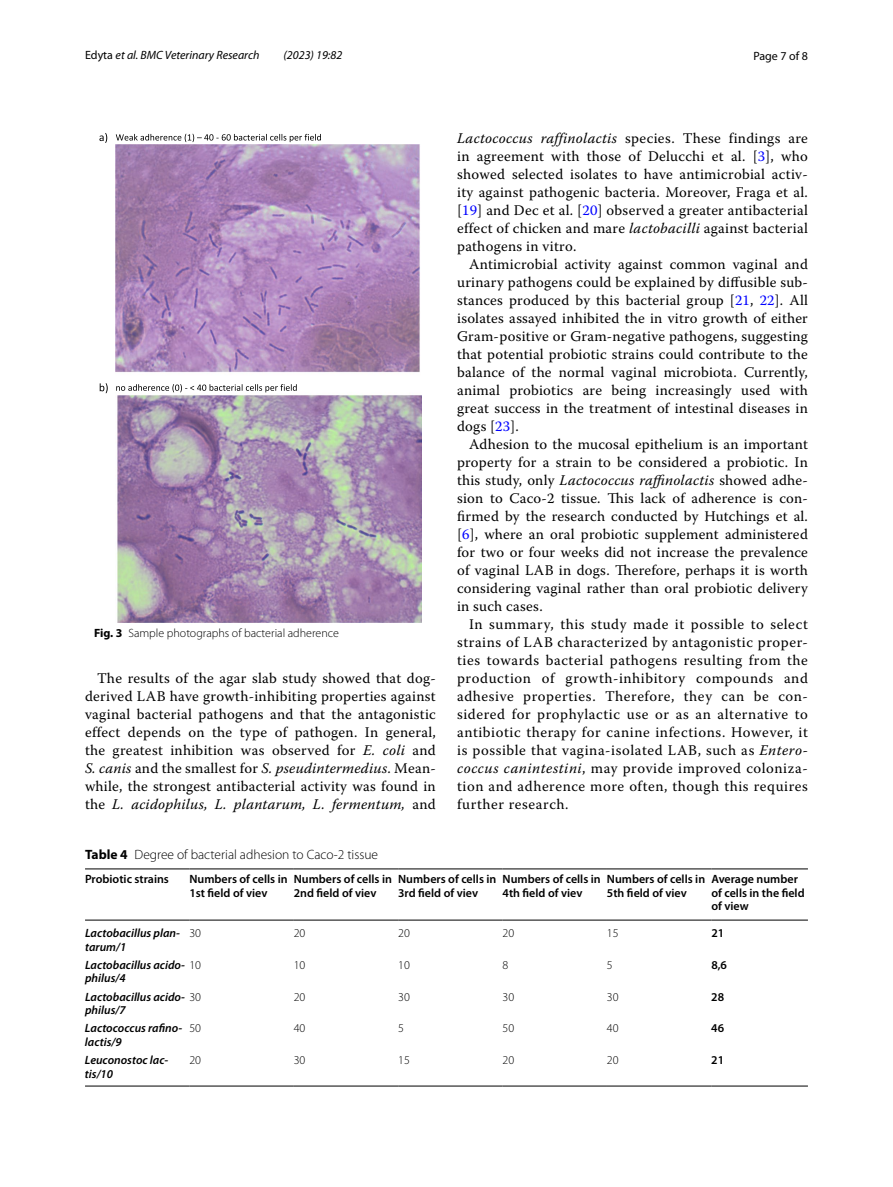
<style>
.page{position:relative;width:893px;height:1187px;background:#fff}
.page>*{position:absolute;margin:0;border:0;box-sizing:border-box;transform-origin:0 0}
.t1{font:14.7px/18px "Warnock Pro";letter-spacing:.015em;color:#000;text-align:justify}
.t2{font:300 13.5px "Myriad Pro";color:#000}
.t3{font:600 12px/13.5px "Myriad Pro";color:#000}
.t4{font:italic 600 12px/13.5px "Myriad Pro";color:#000}
.t5{font:300 12px "Myriad Pro";color:#000}
.t6{font:italic 12px "Myriad Pro";color:#000}
.t7{font:12px "Myriad Pro";color:#000}
.s1{font-style:normal}
.s2{font-weight:700}
.s3{font-style:italic}
.s4{color:#00f}
.s5{font-weight:300;font-style:normal}
</style>
<div class="page">
<img style="left:115px;top:145px;width:306px;height:477px">
<svg style="left:99px;top:133px;width:8px;height:10px"></svg>
<svg style="left:116px;top:134px;width:205px;height:8px"></svg>
<svg style="left:100px;top:383px;width:8px;height:10px"></svg>
<svg style="left:116px;top:384px;width:181px;height:8px"></svg>
<hr style="left:85px;top:868px;width:104px;height:1px;background:#000">
<hr style="left:85px;top:919px;width:104px;height:1px;background:#000">
<hr style="left:189px;top:868px;width:105px;height:1px;background:#000">
<hr style="left:189px;top:919px;width:105px;height:1px;background:#000">
<hr style="left:294px;top:868px;width:104px;height:1px;background:#000">
<hr style="left:294px;top:919px;width:104px;height:1px;background:#000">
<hr style="left:398px;top:868px;width:105px;height:1px;background:#000">
<hr style="left:398px;top:919px;width:105px;height:1px;background:#000">
<hr style="left:503px;top:868px;width:104px;height:1px;background:#000">
<hr style="left:503px;top:919px;width:104px;height:1px;background:#000">
<hr style="left:607px;top:868px;width:104px;height:1px;background:#000">
<hr style="left:607px;top:919px;width:104px;height:1px;background:#000">
<hr style="left:711px;top:868px;width:97px;height:1px;background:#000">
<hr style="left:711px;top:919px;width:97px;height:1px;background:#000">
<hr style="left:85px;top:1085px;width:104px;height:1px;background:#000">
<hr style="left:189px;top:1085px;width:105px;height:1px;background:#000">
<hr style="left:294px;top:1085px;width:104px;height:1px;background:#000">
<hr style="left:398px;top:1085px;width:105px;height:1px;background:#000">
<hr style="left:503px;top:1085px;width:104px;height:1px;background:#000">
<hr style="left:607px;top:1085px;width:104px;height:1px;background:#000">
<hr style="left:711px;top:1085px;width:97px;height:1px;background:#000">
<p class="t6" style="left:85px;top:48px;width:176px"><span class="s1">Edyta</span> et al. BMC Veterinary Research</p>
<p class="t6" style="left:284px;top:48px;width:60px">(2023) 19:82</p>
<p class="t7" style="left:753px;top:48px;width:56px">Page 7 of 8</p>
<p class="t5" style="left:94px;top:626px;width:246px"><span class="s2">Fig. 3</span> Sample photographs of bacterial adherence</p>
<p class="t1" style="left:85px;top:669px;width:352px;text-indent:12px">The results of the agar slab study showed that dog&shy;derived LAB have growth-inhibiting properties against vaginal bacterial pathogens and that the antagonistic effect depends on the type of pathogen. In general, the greatest inhibition was observed for <span class="s3">E. coli</span> and <span class="s3">S. canis</span> and the smallest for <span class="s3">S. pseudintermedius</span>. Mean&shy;while, the strongest antibacterial activity was found in the <span class="s3">L. acidophilus, L. plantarum, L. fermentum,</span> and</p>
<p class="t1" style="left:457px;top:128px;width:352px"><span class="s3">Lactococcus raffinolactis</span> species. These findings are in agreement with those of Delucchi et al. [<span class="s4">3</span>], who showed selected isolates to have antimicrobial activ&shy;ity against pathogenic bacteria. Moreover, Fraga et al. [<span class="s4">19</span>] and Dec et al. [<span class="s4">20</span>] observed a greater antibacterial effect of chicken and mare <span class="s3">lactobacilli</span> against bacterial pathogens in vitro.</p>
<p class="t1" style="left:457px;top:254px;width:352px;text-indent:12px">Antimicrobial activity against common vaginal and urinary pathogens could be explained by diffusible sub&shy;stances produced by this bacterial group [<span class="s4">21</span>, <span class="s4">22</span>]. All isolates assayed inhibited the in vitro growth of either Gram-positive or Gram-negative pathogens, suggesting that potential probiotic strains could contribute to the balance of the normal vaginal microbiota. Currently, animal probiotics are being increasingly used with great success in the treatment of intestinal diseases in dogs [<span class="s4">23</span>].</p>
<p class="t1" style="left:457px;top:434px;width:352px;text-indent:12px">Adhesion to the mucosal epithelium is an important property for a strain to be considered a probiotic. In this study, only <span class="s3">Lactococcus raffinolactis</span> showed adhe&shy;sion to Caco-2 tissue. This lack of adherence is con&shy;firmed by the research conducted by Hutchings et al. [<span class="s4">6</span>], where an oral probiotic supplement administered for two or four weeks did not increase the prevalence of vaginal LAB in dogs. Therefore, perhaps it is worth considering vaginal rather than oral probiotic delivery in such cases.</p>
<p class="t1" style="left:457px;top:614px;width:352px;text-indent:12px">In summary, this study made it possible to select strains of LAB characterized by antagonistic proper&shy;ties towards bacterial pathogens resulting from the production of growth-inhibitory compounds and adhesive properties. Therefore, they can be con&shy;sidered for prophylactic use or as an alternative to antibiotic therapy for canine infections. However, it is possible that vagina-isolated LAB, such as <span class="s3">Entero&shy;coccus canintestini</span>, may provide improved coloniza&shy;tion and adherence more often, though this requires further research.</p>
<p class="t2" style="left:85px;top:847px;width:295px"><span class="s2">Table 4</span> Degree of bacterial adhesion to Caco-2 tissue</p>
<p class="t3" style="left:85px;top:872px;width:85px">Probiotic strains</p>
<p class="t3" style="left:189px;top:872px;width:100px">Numbers of cells in<br>1st field of viev</p>
<p class="t3" style="left:294px;top:872px;width:100px">Numbers of cells in<br>2nd field of viev</p>
<p class="t3" style="left:398px;top:872px;width:100px">Numbers of cells in<br>3rd field of viev</p>
<p class="t3" style="left:503px;top:872px;width:100px">Numbers of cells in<br>4th field of viev</p>
<p class="t3" style="left:607px;top:872px;width:100px">Numbers of cells in<br>5th field of viev</p>
<p class="t3" style="left:711px;top:872px;width:95px">Average number of cells in the field of view</p>
<p class="t4" style="left:85px;top:926px;width:96px">Lactobacillus plan&shy;tarum/1</p>
<p class="t5" style="left:189px;top:926px;width:13px">30</p>
<p class="t5" style="left:294px;top:926px;width:13px">20</p>
<p class="t5" style="left:398px;top:926px;width:13px">20</p>
<p class="t5" style="left:503px;top:926px;width:13px">20</p>
<p class="t5" style="left:607px;top:926px;width:13px">15</p>
<p class="t3" style="left:711px;top:926px;width:14px">21</p>
<p class="t4" style="left:85px;top:957px;width:118px">Lactobacillus acido- <span class="s5">10 </span>philus/4</p>
<p class="t5" style="left:294px;top:958px;width:13px">10</p>
<p class="t5" style="left:398px;top:958px;width:13px">10</p>
<p class="t5" style="left:503px;top:958px;width:7px">8</p>
<p class="t5" style="left:607px;top:958px;width:7px">5</p>
<p class="t3" style="left:711px;top:957px;width:17px">8,6</p>
<p class="t4" style="left:85px;top:989px;width:118px">Lactobacillus acido- <span class="s5">30 </span>philus/7</p>
<p class="t5" style="left:294px;top:989px;width:13px">20</p>
<p class="t5" style="left:398px;top:989px;width:13px">30</p>
<p class="t5" style="left:503px;top:989px;width:13px">30</p>
<p class="t5" style="left:607px;top:989px;width:13px">30</p>
<p class="t3" style="left:711px;top:989px;width:14px">28</p>
<p class="t4" style="left:85px;top:1021px;width:99px">Lactococcus rafino&shy;lactis/9</p>
<p class="t5" style="left:189px;top:1021px;width:13px">50</p>
<p class="t5" style="left:294px;top:1021px;width:13px">40</p>
<p class="t5" style="left:398px;top:1021px;width:7px">5</p>
<p class="t5" style="left:502px;top:1021px;width:13px">50</p>
<p class="t5" style="left:607px;top:1021px;width:13px">40</p>
<p class="t3" style="left:711px;top:1021px;width:14px">46</p>
<p class="t4" style="left:85px;top:1052px;width:85px">Leuconostoc lac&shy;tis/10</p>
<p class="t5" style="left:189px;top:1053px;width:13px">20</p>
<p class="t5" style="left:294px;top:1053px;width:13px">30</p>
<p class="t5" style="left:398px;top:1053px;width:13px">15</p>
<p class="t5" style="left:502px;top:1053px;width:13px">20</p>
<p class="t5" style="left:607px;top:1053px;width:13px">20</p>
<p class="t3" style="left:711px;top:1052px;width:14px">21</p>
</div>
